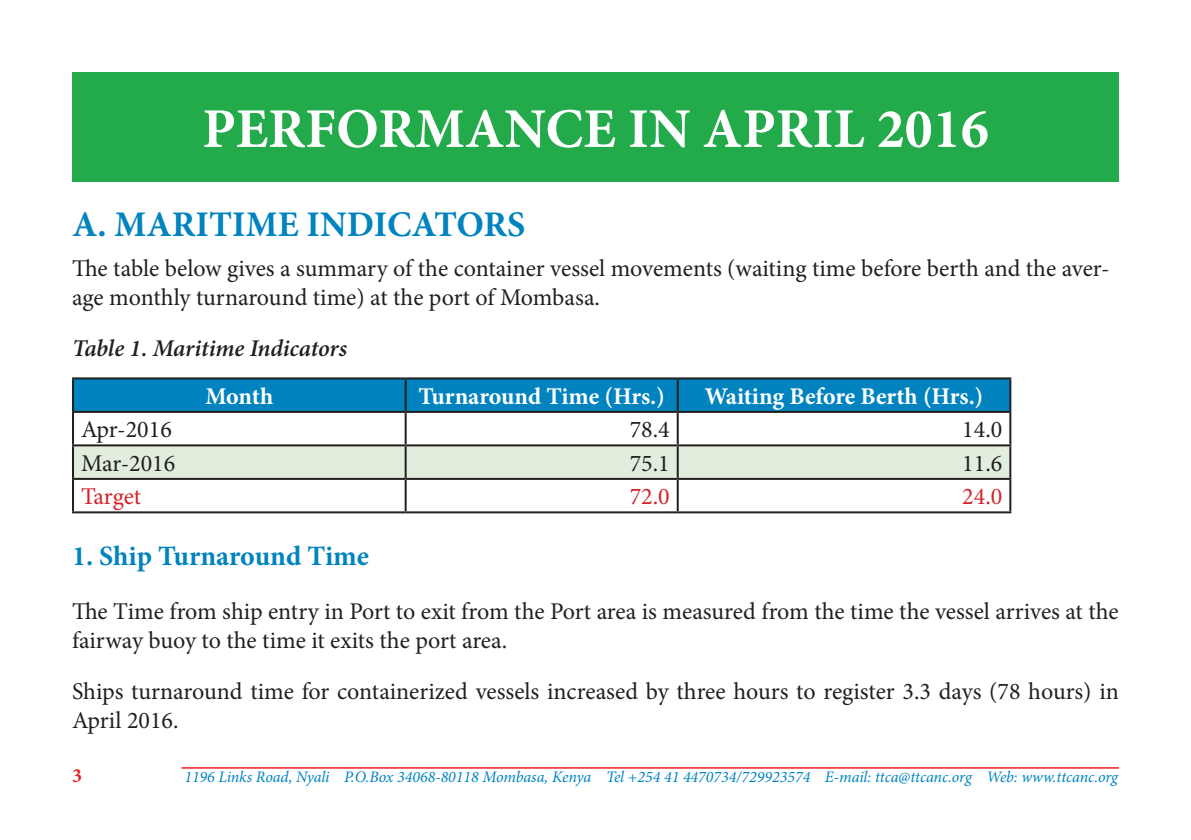
<style>
.page{position:relative;width:1191px;height:840px;background:#fff}
.page>*{position:absolute;margin:0;border:0;box-sizing:border-box;transform-origin:0 0}
.t1{font:700 56px "Minion Pro";color:#fff}
.t2{font:700 36px "Minion Pro";color:#0083be}
.t3{font:700 28px "Minion Pro";color:#0083be}
.t4{font:24px/28.8px "Minion Pro";letter-spacing:-.005em;color:#231f20}
.t5{font:700 24px "Minion Pro";letter-spacing:-.005em;color:#fff}
.t6{font:italic 600 24px "Minion Pro";letter-spacing:-.005em;color:#231f20}
.t7{font:24px "Minion Pro";letter-spacing:-.01em;color:#d1232a}
.t8{font:700 20px "Minion Pro";color:#ee1d23}
.t9{font:italic 16px "Minion Pro";letter-spacing:-.005em;color:#0083be}
</style>
<div class="page">
<hr style="left:181px;top:766px;width:938px;height:2px;background:#ee1d23">
<div style="left:72px;top:72px;width:1047px;height:109px;background:#23aa4a"></div>
<div style="left:74px;top:379px;width:935px;height:31px;background:#0083be"></div>
<div style="left:74px;top:446px;width:935px;height:31px;background:#e1eede"></div>
<hr style="left:72px;top:377px;width:333px;height:2px;background:#231f20">
<hr style="left:72px;top:379px;width:2px;height:31px;background:#231f20">
<hr style="left:405px;top:377px;width:272px;height:2px;background:#231f20">
<hr style="left:404px;top:379px;width:2px;height:31px;background:#231f20">
<hr style="left:677px;top:377px;width:334px;height:2px;background:#231f20">
<hr style="left:676px;top:379px;width:2px;height:31px;background:#231f20">
<hr style="left:1009px;top:379px;width:2px;height:31px;background:#231f20">
<hr style="left:72px;top:410px;width:333px;height:2px;background:#231f20">
<hr style="left:72px;top:412px;width:2px;height:32px;background:#231f20">
<hr style="left:405px;top:410px;width:272px;height:2px;background:#231f20">
<hr style="left:404px;top:412px;width:2px;height:32px;background:#231f20">
<hr style="left:677px;top:410px;width:334px;height:2px;background:#231f20">
<hr style="left:676px;top:412px;width:2px;height:32px;background:#231f20">
<hr style="left:1009px;top:412px;width:2px;height:32px;background:#231f20">
<hr style="left:72px;top:444px;width:333px;height:2px;background:#231f20">
<hr style="left:72px;top:446px;width:2px;height:31px;background:#231f20">
<hr style="left:405px;top:444px;width:272px;height:2px;background:#231f20">
<hr style="left:404px;top:446px;width:2px;height:31px;background:#231f20">
<hr style="left:677px;top:444px;width:334px;height:2px;background:#231f20">
<hr style="left:676px;top:446px;width:2px;height:31px;background:#231f20">
<hr style="left:1009px;top:446px;width:2px;height:31px;background:#231f20">
<hr style="left:72px;top:477px;width:333px;height:2px;background:#231f20">
<hr style="left:72px;top:479px;width:2px;height:32px;background:#231f20">
<hr style="left:405px;top:477px;width:272px;height:2px;background:#231f20">
<hr style="left:404px;top:479px;width:2px;height:32px;background:#231f20">
<hr style="left:677px;top:477px;width:334px;height:2px;background:#231f20">
<hr style="left:676px;top:479px;width:2px;height:32px;background:#231f20">
<hr style="left:1009px;top:479px;width:2px;height:32px;background:#231f20">
<hr style="left:72px;top:511px;width:333px;height:2px;background:#231f20">
<hr style="left:405px;top:511px;width:272px;height:2px;background:#231f20">
<hr style="left:677px;top:511px;width:334px;height:2px;background:#231f20">
<p class="t1" style="left:202px;top:89px;width:788px">PERFORMANCE IN APRIL 2016</p>
<p class="t2" style="left:72px;top:199px;width:455px">A. MARITIME INDICATORS</p>
<p class="t4" style="left:72px;top:253px;width:1039px">The table below gives a summary of the container vessel movements (waiting time before berth and the aver&shy;age monthly turnaround time) at the port of Mombasa.</p>
<p class="t6" style="left:72px;top:331px;width:277px">Table 1. Maritime Indicators</p>
<p class="t5" style="left:205px;top:379px;width:69px">Month</p>
<p class="t5" style="left:418px;top:379px;width:248px">Turnaround Time (Hrs.)</p>
<p class="t5" style="left:704px;top:379px;width:280px">Waiting Before Berth (Hrs.)</p>
<p class="t4" style="left:81px;top:415px;width:92px">Apr-2016</p>
<p class="t4" style="left:629px;top:415px;width:42px">78.4</p>
<p class="t4" style="left:962px;top:415px;width:42px">14.0</p>
<p class="t4" style="left:81px;top:448px;width:96px">Mar-2016</p>
<p class="t4" style="left:629px;top:448px;width:42px">75.1</p>
<p class="t4" style="left:962px;top:448px;width:42px">11.6</p>
<p class="t7" style="left:81px;top:480px;width:62px">Target</p>
<p class="t7" style="left:629px;top:480px;width:42px">72.0</p>
<p class="t7" style="left:962px;top:480px;width:42px">24.0</p>
<p class="t3" style="left:72px;top:536px;width:298px">1. Ship Turnaround Time</p>
<p class="t4" style="left:72px;top:596px;width:1048px">The Time from ship entry in Port to exit from the Port area is measured from the time the vessel arrives at the fairway buoy to the time it exits the port area.</p>
<p class="t4" style="left:72px;top:677px;width:1048px">Ships turnaround time for containerized vessels increased by three hours to register 3.3 days (78 hours) in<br>April 2016.</p>
<p class="t8" style="left:72px;top:761px;width:11px">3</p>
<p class="t9" style="left:184px;top:766px;width:935px">1196 Links Road, Nyali P.O.Box 34068-80118 Mombasa, Kenya Tel +254 41 4470734/729923574 E-mail: ttca@ttcanc.org Web: www.ttcanc.org</p>
</div>
